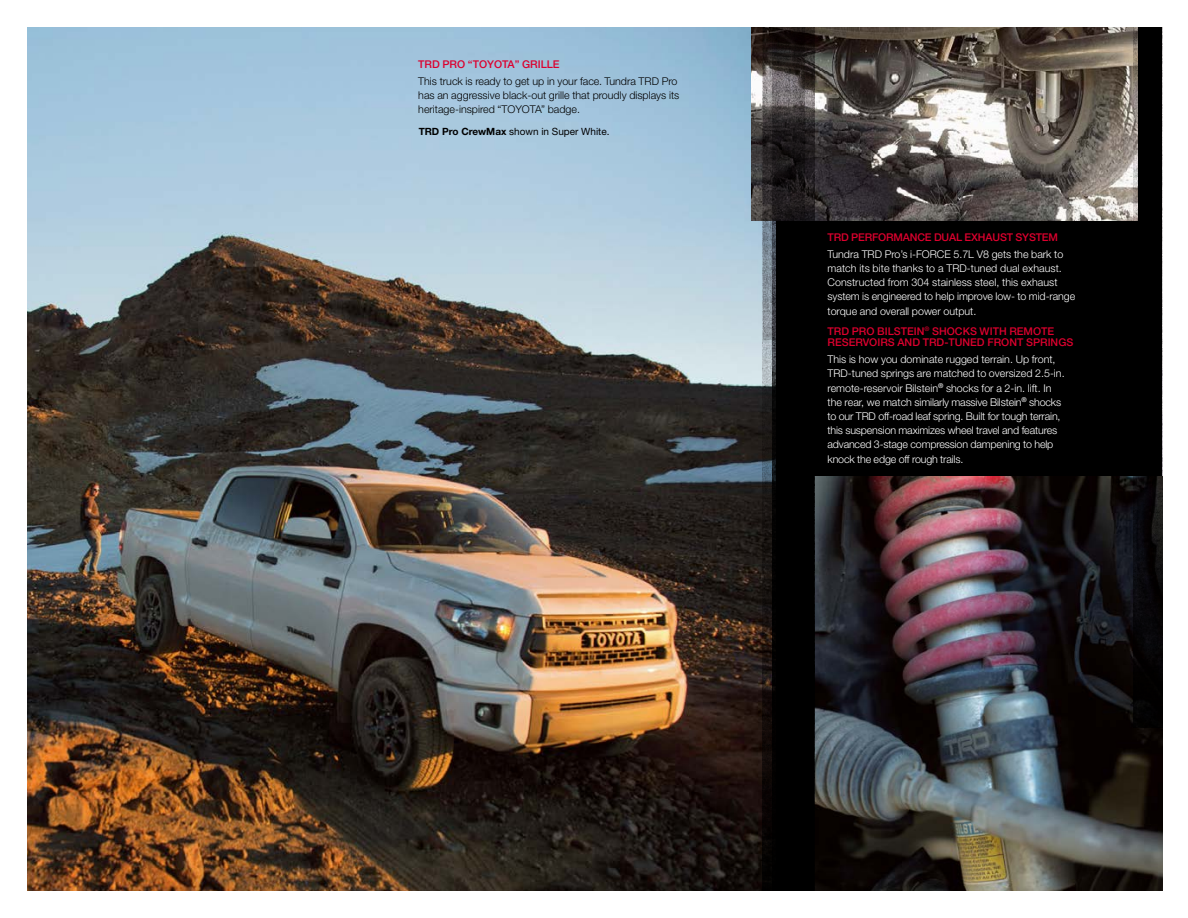
<style>
.page{position:relative;width:1188px;height:918px;background:#fff}
.page>*{position:absolute;margin:0;border:0;box-sizing:border-box;transform-origin:0 0}
.t1{font:300 10.65px/14.2px "Helvetica Neue LT Std";color:#fff}
.t2{font:300 10.65px/14.2px "Helvetica Neue LT Std";color:#000}
.t3{font:500 10.65px/11.4px "Helvetica Neue LT Std";color:#dc002e}
.t4{font:10.05px "Helvetica Neue LT Std";color:#000}
.s1{font-weight:700}
</style>
<div class="page">
<img style="left:27px;top:27px;width:736px;height:864px">
<div style="left:776px;top:27px;width:386px;height:864px;background:#000"></div>
<img style="left:752px;top:27px;width:382px;height:193px">
<img style="left:814px;top:477px;width:348px;height:414px">
<img style="left:1134px;top:27px;width:28px;height:700px">
<img style="left:804px;top:27px;width:10px;height:194px">
<img style="left:763px;top:27px;width:41px;height:864px">
<p class="t3" style="left:418px;top:58px;width:143px">TRD PRO “TOYOTA” GRILLE</p>
<p class="t2" style="left:418px;top:74px;width:263px">This truck is ready to get up in your face. Tundra TRD Pro has an aggressive black-out grille that proudly displays its heritage-inspired “TOYOTA” badge.</p>
<p class="t4" style="left:419px;top:126px;width:192px"><span class="s1">TRD Pro CrewMax</span> shown in Super White.</p>
<p class="t3" style="left:828px;top:231px;width:232px">TRD PERFORMANCE DUAL EXHAUST SYSTEM</p>
<p class="t1" style="left:828px;top:246px;width:249px">Tundra TRD Pro’s i-FORCE 5.7L V8 gets the bark to match its bite thanks to a TRD-tuned dual exhaust.<br>Constructed from 304 stainless steel, this exhaust system is engineered to help improve low- to mid-range torque and overall power output.</p>
<p class="t3" style="left:828px;top:325px;width:247px">TRD PRO BILSTEIN<sup>®</sup> SHOCKS WITH REMOTE<br>RESERVOIRS AND TRD-TUNED FRONT SPRINGS</p>
<p class="t1" style="left:828px;top:352px;width:239px">This is how you dominate rugged terrain. Up front, TRD-tuned springs are matched to oversized 2.5-in. remote-reservoir Bilstein<sup>®</sup> shocks for a 2-in. lift. In the rear, we match similarly massive Bilstein<sup>®</sup> shocks to our TRD off-road leaf spring. Built for tough terrain, this suspension maximizes wheel travel and features advanced 3-stage compression dampening to help knock the edge off rough trails.</p>
</div>
